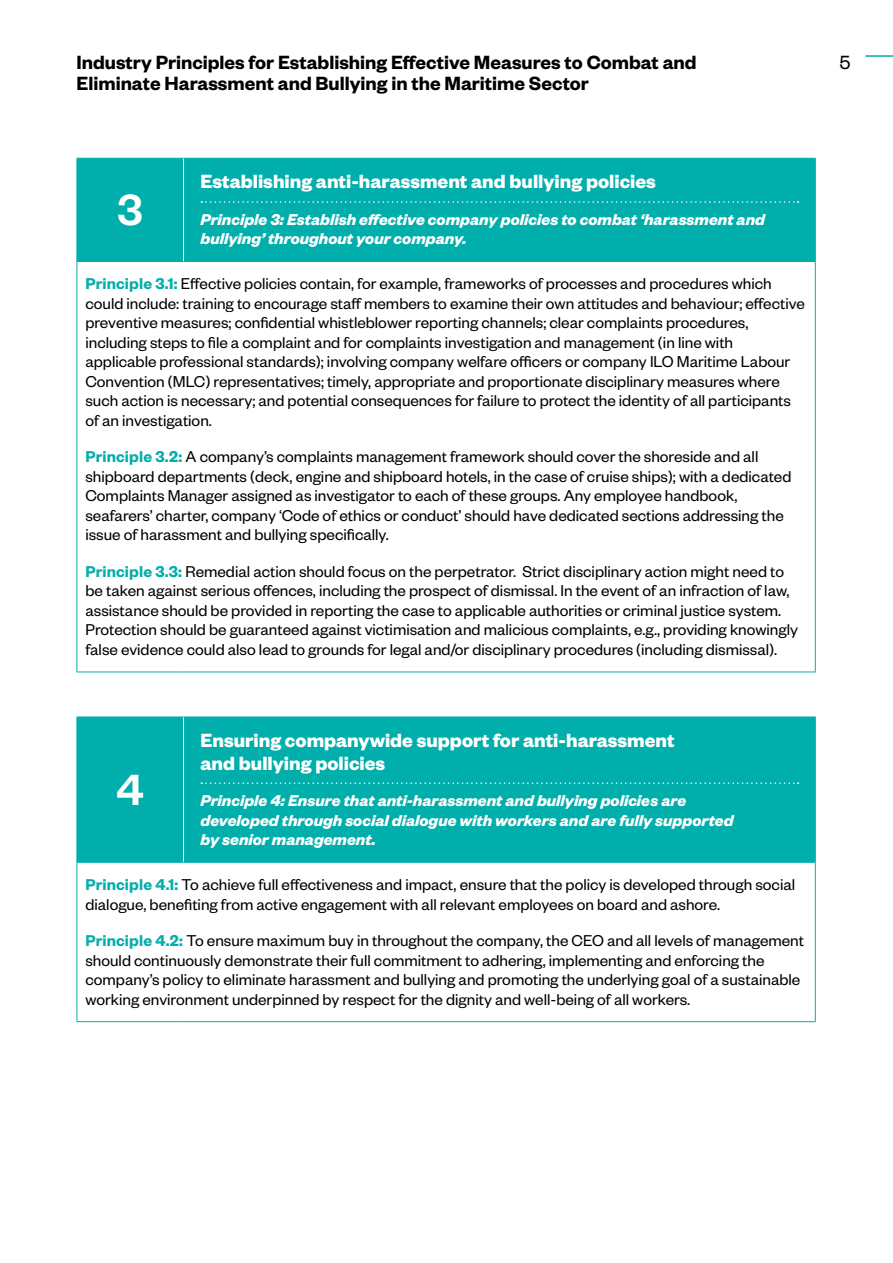
<style>
.page{position:relative;width:893px;height:1263px;background:#fff}
.page>*{position:absolute;margin:0;border:0;box-sizing:border-box;transform-origin:0 0}
.t1{font:500 48px "Founders Grotesk";color:#fff}
.t2{font:600 21px/21px "Founders Grotesk";color:#000}
.t3{font:700 21px/22.5px "Founders Grotesk";color:#fff}
.t4{font:21px "Founders Grotesk";color:#000}
.t5{font:17.25px/19.5px "Founders Grotesk";color:#000}
.t6{font:italic 700 17.25px/19.5px "Founders Grotesk";color:#fff}
.s1{font-weight:600;color:#00aeab}
</style>
<div class="page">
<hr style="left:865px;top:55px;width:28px;height:2px;background:#00aeab">
<div style="left:78px;top:159px;width:737px;height:102px;background:#00aeab"></div>
<hr style="left:77px;top:158px;width:107px;height:1px;background:#00aeab">
<hr style="left:77px;top:159px;width:1px;height:102px;background:#00aeab">
<hr style="left:184px;top:158px;width:632px;height:1px;background:#00aeab">
<hr style="left:815px;top:159px;width:1px;height:102px;background:#00aeab">
<hr style="left:183px;top:159px;width:1px;height:102px;background:#fff">
<hr style="left:77px;top:261px;width:107px;height:1px;background:#00aeab">
<hr style="left:77px;top:262px;width:1px;height:410px;background:#00aeab">
<hr style="left:184px;top:261px;width:632px;height:1px;background:#00aeab">
<hr style="left:815px;top:262px;width:1px;height:410px;background:#00aeab">
<hr style="left:77px;top:672px;width:107px;height:1px;background:#00aeab">
<hr style="left:184px;top:672px;width:632px;height:1px;background:#00aeab">
<svg style="left:201px;top:201px;width:597px;height:2px"></svg>
<div style="left:78px;top:718px;width:737px;height:144px;background:#00aeab"></div>
<hr style="left:77px;top:717px;width:107px;height:1px;background:#00aeab">
<hr style="left:77px;top:717px;width:1px;height:145px;background:#00aeab">
<hr style="left:184px;top:717px;width:632px;height:1px;background:#00aeab">
<hr style="left:815px;top:717px;width:1px;height:145px;background:#00aeab">
<hr style="left:183px;top:717px;width:1px;height:145px;background:#fff">
<hr style="left:77px;top:862px;width:107px;height:1px;background:#00aeab">
<hr style="left:77px;top:863px;width:1px;height:158px;background:#00aeab">
<hr style="left:184px;top:862px;width:632px;height:1px;background:#00aeab">
<hr style="left:815px;top:863px;width:1px;height:158px;background:#00aeab">
<hr style="left:77px;top:1021px;width:107px;height:1px;background:#00aeab">
<hr style="left:184px;top:1021px;width:632px;height:1px;background:#00aeab">
<svg style="left:201px;top:782px;width:597px;height:2px"></svg>
<p class="t2" style="left:77px;top:50px;width:622px">Industry Principles for Establishing Effective Measures to Combat and<br>Eliminate Harassment and Bullying in the Maritime Sector</p>
<p class="t4" style="left:839px;top:49px;width:13px">5</p>
<p class="t3" style="left:201px;top:169px;width:457px">Establishing anti-harassment and bullying policies</p>
<p class="t6" style="left:201px;top:209px;width:566px">Principle 3: Establish effective company policies to combat ‘harassment and bullying’ throughout your company.</p>
<p class="t5" style="left:85px;top:273px;width:721px"><span class="s1">Principle 3.1:</span> Effective policies contain, for example, frameworks of processes and procedures which could include: training to encourage staff members to examine their own attitudes and behaviour; effective preventive measures; confidential whistleblower reporting channels; clear complaints procedures, including steps to file a complaint and for complaints investigation and management (in line with applicable professional standards); involving company welfare officers or company ILO Maritime Labour Convention (MLC) representatives; timely, appropriate and proportionate disciplinary measures where such action is necessary; and potential consequences for failure to protect the identity of all participants of an investigation.</p>
<p class="t5" style="left:85px;top:446px;width:707px"><span class="s1">Principle 3.2:</span> A company’s complaints management framework should cover the shoreside and all shipboard departments (deck, engine and shipboard hotels, in the case of cruise ships); with a dedicated Complaints Manager assigned as investigator to each of these groups. Any employee handbook, seafarers’ charter, company ‘Code of ethics or conduct’ should have dedicated sections addressing the issue of harassment and bullying specifically.</p>
<p class="t5" style="left:85px;top:561px;width:714px"><span class="s1">Principle 3.3:</span> Remedial action should focus on the perpetrator. Strict disciplinary action might need to be taken against serious offences, including the prospect of dismissal. In the event of an infraction of law, assistance should be provided in reporting the case to applicable authorities or criminal justice system.<br>Protection should be guaranteed against victimisation and malicious complaints, e.g., providing knowingly false evidence could also lead to grounds for legal and/or disciplinary procedures (including dismissal).</p>
<h1 class="t1" style="left:118px;top:180px;width:27px">3</h1>
<p class="t3" style="left:201px;top:728px;width:476px">Ensuring companywide support for anti-harassment and bullying policies</p>
<p class="t6" style="left:201px;top:790px;width:535px">Principle 4: Ensure that anti-harassment and bullying policies are developed through social dialogue with workers and are fully supported by senior management.</p>
<p class="t5" style="left:85px;top:874px;width:711px"><span class="s1">Principle 4.1:</span> To achieve full effectiveness and impact, ensure that the policy is developed through social dialogue, benefiting from active engagement with all relevant employees on board and ashore.</p>
<p class="t5" style="left:85px;top:930px;width:720px"><span class="s1">Principle 4.2:</span> To ensure maximum buy in throughout the company, the CEO and all levels of management should continuously demonstrate their full commitment to adhering, implementing and enforcing the company’s policy to eliminate harassment and bullying and promoting the underlying goal of a sustainable working environment underpinned by respect for the dignity and well-being of all workers.</p>
<h1 class="t1" style="left:117px;top:759px;width:29px">4</h1>
</div>
